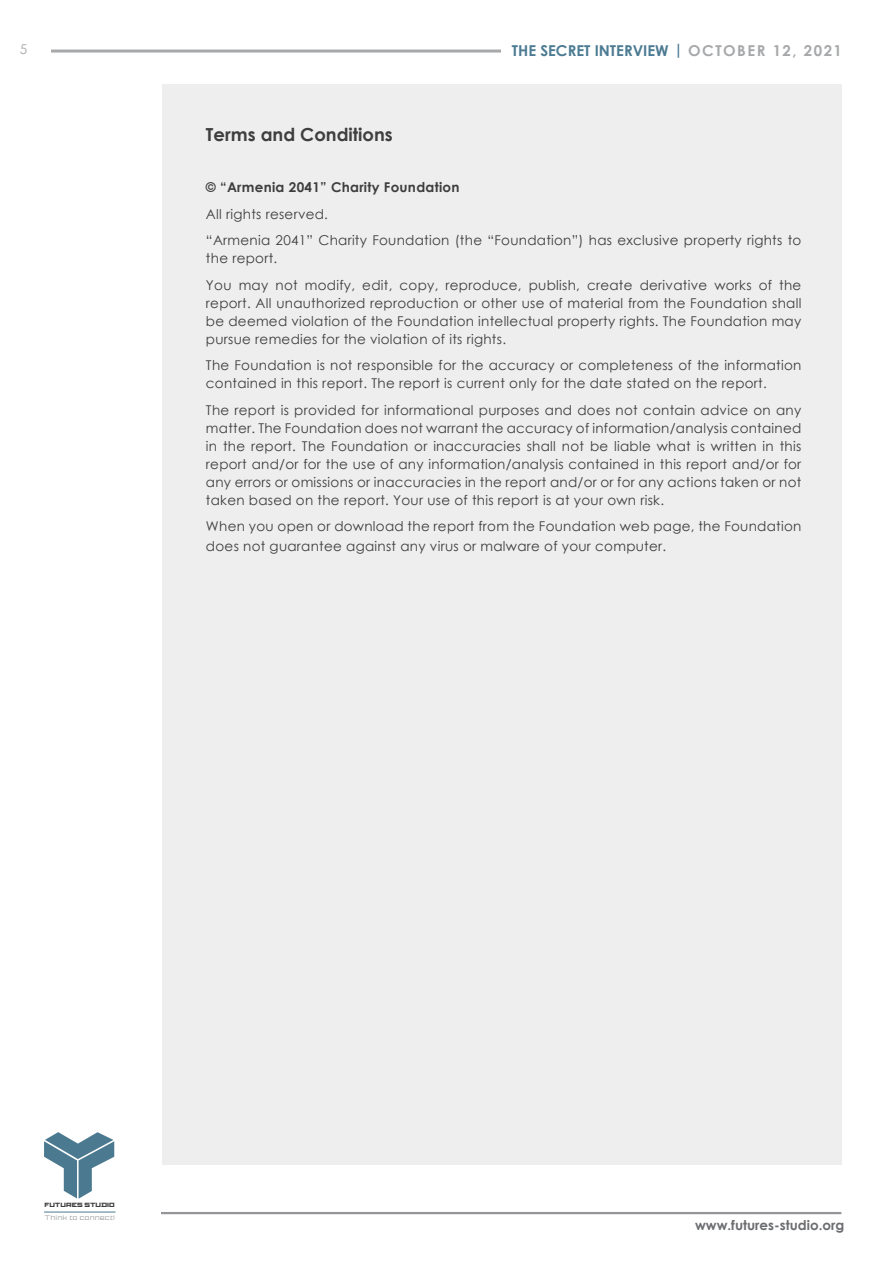
<style>
.page{position:relative;width:893px;height:1263px;background:#fff}
.page>*{position:absolute;margin:0;border:0;box-sizing:border-box;transform-origin:0 0}
.t1{font:700 18px "Century Gothic";color:#3e3e3f}
.t2{font:700 15px "Century Gothic";color:#4c7b92}
.t3{font:13.5px/18px "Century Gothic";letter-spacing:.02em;color:#3e3e3f}
.t4{font:700 13.5px "Century Gothic";letter-spacing:.02em;color:#3e3e3f}
.t5{font:700 13.5px "Century Gothic";color:#6c6d70}
.t6{font:13.5px "Century Gothic";color:#a6a8aa}
.t7{font:6.6px "Proto Sans 06";color:#939598}
.t8{font:6.15px "Proto Sans 56";color:#3f3f3f}
.s1{font-family:"Bokonique";font-weight:400}
.s2{color:#a6a8aa}
</style>
<div class="page">
<hr style="left:44px;top:1211px;width:71px;height:1px;background:#4c7b92">
<svg style="left:44px;top:1132px;width:70px;height:67px"></svg>
<hr style="left:51px;top:50px;width:450px;height:3px;background:#a6a8aa">
<hr style="left:161px;top:1212px;width:680px;height:2px;background:#939598">
<div style="left:162px;top:85px;width:680px;height:1080px;background:#eeeeef"></div>
<p class="t6" style="left:20px;top:39px;width:9px">5</p>
<p class="t2" style="left:512px;top:40px;width:332px">THE SECRET INTERVIEW <span class="s1">|</span> <span class="s2">OCTOBER 12, 2021</span></p>
<p class="t1" style="left:206px;top:121px;width:188px">Terms and Conditions</p>
<p class="t4" style="left:206px;top:177px;width:255px">© “Armenia 2041” Charity Foundation</p>
<p class="t3" style="left:206px;top:205px;width:124px">All rights reserved.</p>
<p class="t3" style="left:206px;top:231px;width:597px">“Armenia 2041” Charity Foundation (the “Foundation”) has exclusive property rights to the report.</p>
<p class="t3" style="left:206px;top:276px;width:597px;text-align:justify">You may not modify, edit, copy, reproduce, publish, create derivative works of the report. All unauthorized reproduction or other use of material from the Foundation shall be deemed violation of the Foundation intellectual property rights. The Foundation may pursue remedies for the violation of its rights.</p>
<p class="t3" style="left:206px;top:356px;width:597px">The Foundation is not responsible for the accuracy or completeness of the information contained in this report. The report is current only for the date stated on the report.</p>
<p class="t3" style="left:206px;top:401px;width:597px;text-align:justify">The report is provided for informational purposes and does not contain advice on any matter. The Foundation does not warrant the accuracy of information/analysis contained in the report. The Foundation or inaccuracies shall not be liable what is written in this report and/or for the use of any information/analysis contained in this report and/or for any errors or omissions or inaccuracies in the report and/or or for any actions taken or not taken based on the report. Your use of this report is at your own risk.</p>
<p class="t3" style="left:206px;top:516px;width:597px;line-height:19.5px">When you open or download the report from the Foundation web page, the Foundation does not guarantee against any virus or malware of your computer.</p>
<p class="t8" style="left:44px;top:1201px;width:72px">FUTURES STUDIO</p>
<p class="t7" style="left:45px;top:1213px;width:72px">Think to connect!</p>
<p class="t5" style="left:695px;top:1214px;width:151px">www.futures-studio.org</p>
</div>
